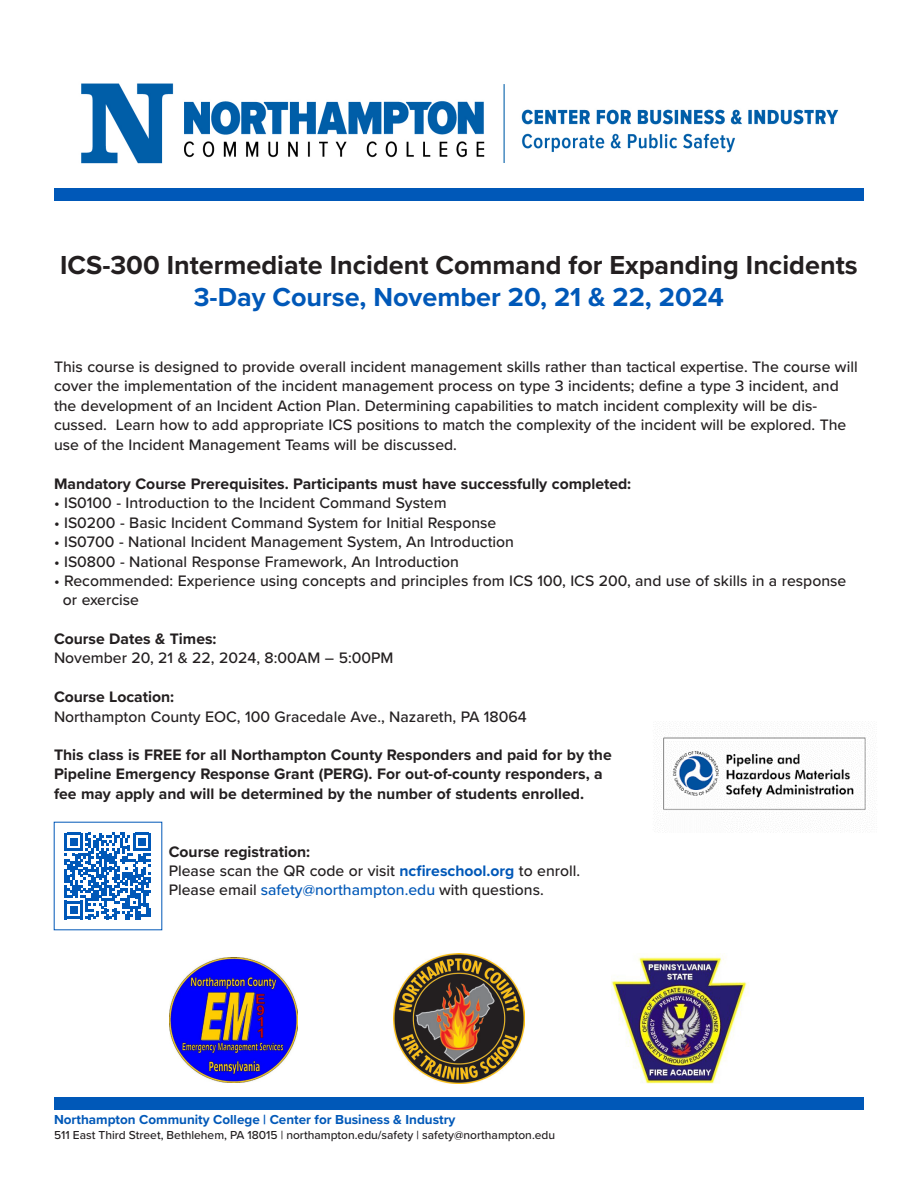
<style>
.page{position:relative;width:918px;height:1188px;background:#fff}
.page>*{position:absolute;margin:0;border:0;box-sizing:border-box;transform-origin:0 0}
.t1{font:700 27px "Proxima Nova";color:#231f20}
.t2{font:700 27px "Proxima Nova";color:#0058b8}
.t3{font:500 15.75px/19.5px "Proxima Nova";color:#231f20}
.t4{font:700 15.75px/19.2px "Proxima Nova";color:#231f20}
.t5{font:700 13.5px "Proxima Nova";color:#0058b8}
.t6{font:500 12px "Proxima Nova";color:#231f20}
.s1{font-weight:700;color:#0058b8}
.s2{color:#0058b8}
</style>
<div class="page">
<div style="left:54px;top:188px;width:810px;height:12px;background:#0058b8"></div>
<div style="left:54px;top:1097px;width:810px;height:13px;background:#0058b8"></div>
<img style="left:81px;top:83px;width:758px;height:81px">
<svg style="left:65px;top:833px;width:86px;height:86px"></svg>
<img style="left:394px;top:953px;width:130px;height:131px">
<img style="left:612px;top:955px;width:135px;height:129px">
<img style="left:170px;top:958px;width:128px;height:125px">
<img style="left:663px;top:737px;width:203px;height:73px">
<p class="t1" style="left:60px;top:245px;width:799px">ICS-300 Intermediate Incident Command for Expanding Incidents</p>
<p class="t2" style="left:194px;top:277px;width:532px">3-Day Course, November 20, 21 &amp; 22, 2024</p>
<p class="t3" style="left:54px;top:356px;width:805px">This course is designed to provide overall incident management skills rather than tactical expertise. The course will cover the implementation of the incident management process on type 3 incidents; define a type 3 incident, and the development of an Incident Action Plan. Determining capabilities to match incident complexity will be dis&shy;cussed. Learn how to add appropriate ICS positions to match the complexity of the incident will be explored. The use of the Incident Management Teams will be discussed.</p>
<p class="t4" style="left:54px;top:473px;width:579px">Mandatory Course Prerequisites. Participants must have successfully completed:</p>
<p class="t3" style="left:54px;top:493px;width:394px">• IS0100 - Introduction to the Incident Command System</p>
<p class="t3" style="left:54px;top:512px;width:444px">• IS0200 - Basic Incident Command System for Initial Response</p>
<p class="t3" style="left:54px;top:532px;width:461px">• IS0700 - National Incident Management System, An Introduction</p>
<p class="t3" style="left:54px;top:551px;width:407px">• IS0800 - National Response Framework, An Introduction</p>
<p class="t3" style="left:63px;top:571px;width:785px;line-height:18.9px;text-indent:-9px">• Recommended: Experience using concepts and principles from ICS 100, ICS 200, and use of skills in a response or exercise</p>
<p class="t4" style="left:54px;top:629px;width:164px">Course Dates &amp; Times:</p>
<p class="t3" style="left:54px;top:648px;width:341px">November 20, 21 &amp; 22, 2024, 8:00AM – 5:00PM</p>
<p class="t4" style="left:54px;top:687px;width:122px">Course Location:</p>
<p class="t3" style="left:54px;top:706px;width:474px">Northampton County EOC, 100 Gracedale Ave., Nazareth, PA 18064</p>
<p class="t4" style="left:54px;top:745px;width:559px">This class is FREE for all Northampton County Responders and paid for by the<br>Pipeline Emergency Response Grant (PERG). For out-of-county responders, a fee may apply and will be determined by the number of students enrolled.</p>
<p class="t4" style="left:169px;top:842px;width:143px">Course registration:</p>
<p class="t3" style="left:169px;top:861px;width:413px">Please scan the QR code or visit <span class="s1">ncfireschool.org</span> to enroll.</p>
<p class="t3" style="left:169px;top:880px;width:377px">Please email <span class="s2">safety@northampton.edu</span> with questions.</p>
<p class="t5" style="left:54px;top:1110px;width:403px">Northampton Community College | Center for Business &amp; Industry</p>
<p class="t6" style="left:54px;top:1126px;width:503px">511 East Third Street, Bethlehem, PA 18015 | northampton.edu/safety | safety@northampton.edu</p>
</div>
